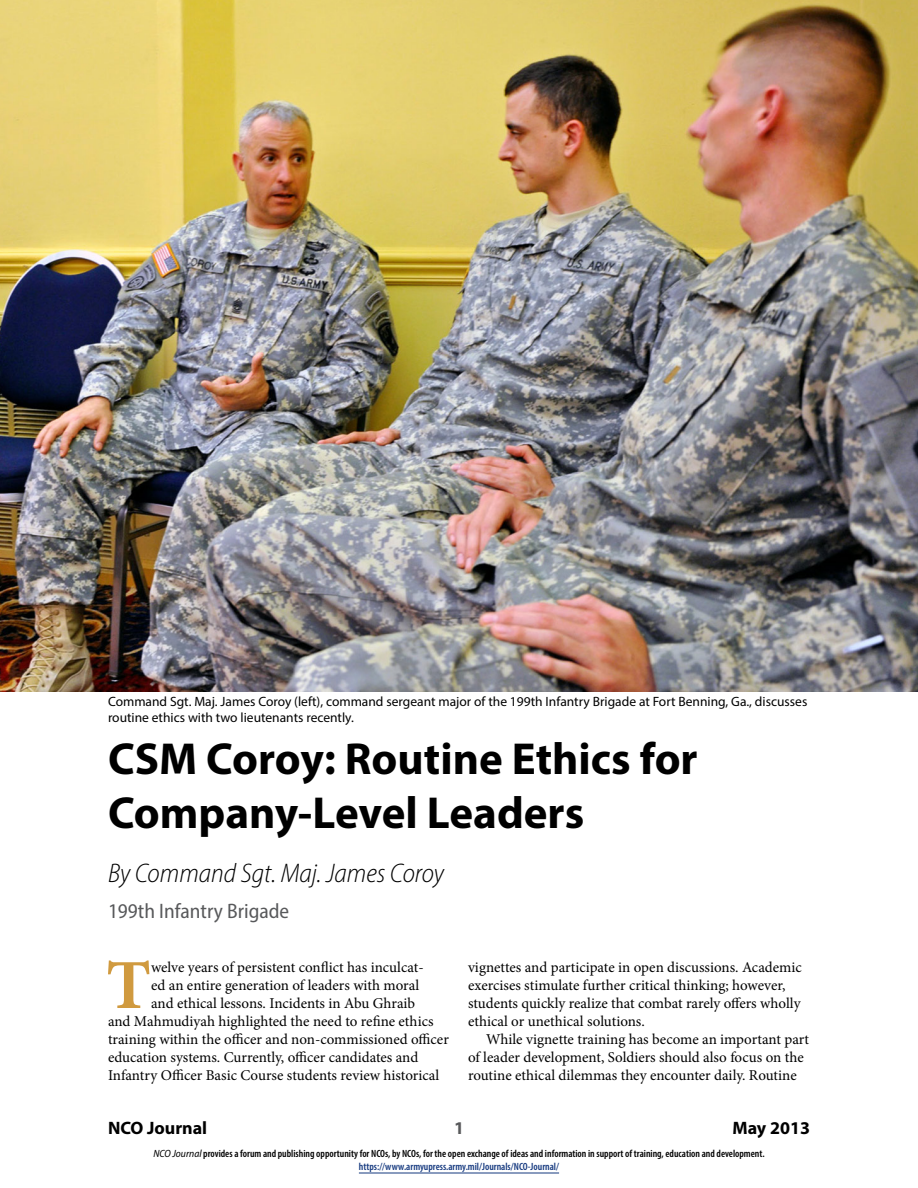
<style>
.page{position:relative;width:918px;height:1188px;background:#fff}
.page>*{position:absolute;margin:0;border:0;box-sizing:border-box;transform-origin:0 0}
.t1{font:700 70.35px "Minion Pro";color:#d09a3f}
.t2{font:700 45px/54px "Myriad Pro";color:#000}
.t3{font:italic 300 semi-condensed 27px "Myriad Pro";color:#000}
.t4{font:semi-condensed 21px "Myriad Pro";color:#58595b}
.t5{font:700 18px "Myriad Pro";color:#000}
.t6{font:700 18px "Myriad Pro";color:#58595b}
.t7{font:15px/18px "Minion Pro";color:#000}
.t8{font:13.5px/16.5px "Myriad Pro";color:#000}
.t9{font:600 condensed 10.5px/13.5px "Myriad Pro";color:#000;text-align:center}
.s1{font-weight:400;font-style:italic;font-stretch:semi-condensed}
.s2{color:#15397f}
</style>
<div class="page">
<hr style="left:359px;top:1173px;width:200px;height:1px;background:#15397f">
<img style="left:0;top:0;width:918px;height:692px">
<p class="t8" style="left:108px;top:693px;width:701px">Command Sgt. Maj. James Coroy (left), command sergeant major of the 199th Infantry Brigade at Fort Benning, Ga., discusses routine ethics with two lieutenants recently.</p>
<h2 class="t2" style="left:108px;top:730px;width:591px">CSM Coroy: Routine Ethics for<br>Company-Level Leaders</h2>
<h3 class="t3" style="left:108px;top:857px;width:337px">By Command Sgt. Maj. James Coroy</h3>
<h3 class="t4" style="left:108px;top:898px;width:183px">199th Infantry Brigade</h3>
<h1 class="t1" style="left:106px;top:936px;width:47px">T</h1>
<p class="t7" style="left:151px;top:958px;width:274px">welve years of persistent conflict has inculcat-</p>
<p class="t7" style="left:468px;top:958px;width:335px">vignettes and participate in open discussions. Academic exercises stimulate further critical thinking; however, students quickly realize that combat rarely offers wholly ethical or unethical solutions.</p>
<p class="t7" style="left:468px;top:1030px;width:343px;text-indent:18px">While vignette training has become an important part of leader development, Soldiers should also focus on the routine ethical dilemmas they encounter daily. Routine</p>
<p class="t7" style="left:151px;top:976px;width:270px">ed an entire generation of leaders with moral</p>
<p class="t7" style="left:151px;top:994px;width:266px">and ethical lessons. Incidents in Abu Ghraib</p>
<p class="t7" style="left:108px;top:1012px;width:327px">and Mahmudiyah highlighted the need to refine ethics</p>
<p class="t7" style="left:108px;top:1030px;width:342px">training within the officer and non-commissioned officer</p>
<p class="t7" style="left:108px;top:1048px;width:312px">education systems. Currently, officer candidates and</p>
<p class="t7" style="left:108px;top:1066px;width:333px">Infantry Officer Basic Course students review historical</p>
<p class="t5" style="left:108px;top:1116px;width:101px">NCO Journal</p>
<p class="t6" style="left:454px;top:1116px;width:11px">1</p>
<p class="t5" style="left:732px;top:1116px;width:79px">May 2013</p>
<p class="t9" style="left:153px;top:1146px;width:613px"><span class="s1">NCO Journal</span> provides a forum and publishing opportunity for NCOs, by NCOs, for the open exchange of ideas and information in support of training, education and development. <span class="s2">https://www.armyupress.army.mil/Journals/NCO-Journal/</span></p>
</div>
